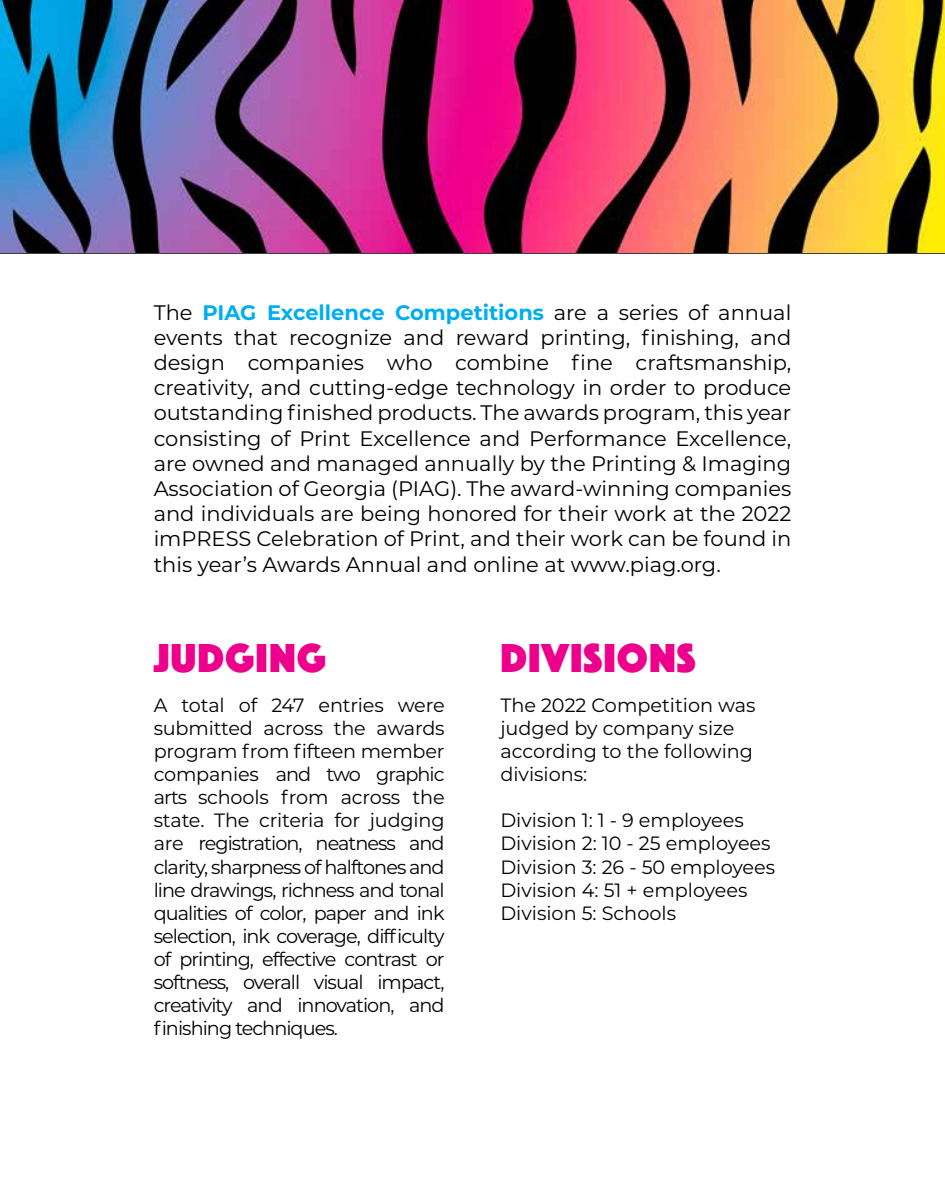
<style>
.page{position:relative;width:945px;height:1197px;background:#fff}
.page>*{position:absolute;margin:0;border:0;box-sizing:border-box;transform-origin:0 0}
.t1{font:42px "Phosphate Solid";letter-spacing:.025em;color:#ec008c}
.t2{font:21px/25.2px "Montserrat";color:#000;text-align:justify}
.t3{font:19.25px/23.1px "Montserrat";color:#000}
.s1{font-weight:700;color:#00aeef}
</style>
<div class="page">
<hr style="left:0;top:252px;width:945px;height:2px;background:#000">
<img style="left:0;top:0;width:945px;height:252px">
<p class="t2" style="left:154px;top:299px;width:639px">The <span class="s1">PIAG Excellence Competitions</span> are a series of annual events that recognize and reward printing, finishing, and design companies who combine fine craftsmanship, creativity, and cutting-edge technology in order to produce outstanding finished products. The awards program, this year consisting of Print Excellence and Performance Excellence, are owned and managed annually by the Printing &amp; Imaging Association of Georgia (PIAG). The award-winning companies and individuals are being honored for their work at the 2022 imPRESS Celebration of Print, and their work can be found in this year’s Awards Annual and online at www.piag.org.</p>
<h1 class="t1" style="left:154px;top:629px;width:174px">JUDGING</h1>
<p class="t3" style="left:154px;top:693px;width:293px;text-align:justify">A total of 247 entries were submitted across the awards program from fifteen member companies and two graphic arts schools from across the state. The criteria for judging are registration, neatness and clarity, sharpness of halftones and line drawings, richness and tonal qualities of color, paper and ink selection, ink coverage, difficulty of printing, effective contrast or softness, overall visual impact, creativity and innovation, and finishing techniques.</p>
<h1 class="t1" style="left:500px;top:629px;width:197px">DIVISIONS</h1>
<p class="t3" style="left:500px;top:693px;width:257px">The 2022 Competition was judged by company size according to the following divisions:</p>
<p class="t3" style="left:500px;top:808px;width:276px">Division 1: 1 - 9 employees<br>Division 2: 10 - 25 employees<br>Division 3: 26 - 50 employees<br>Division 4: 51 + employees<br>Division 5: Schools</p>
</div>
